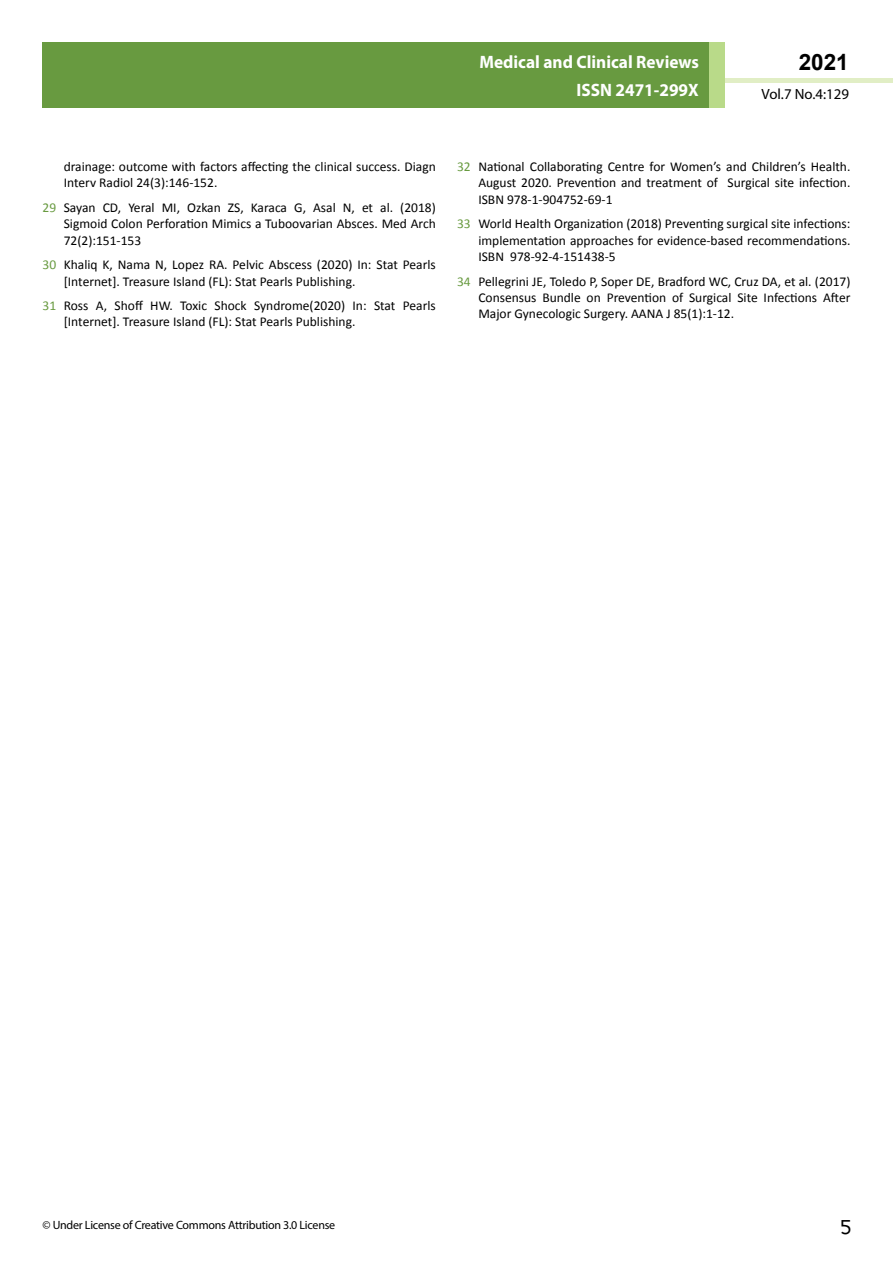
<style>
.page{position:relative;width:893px;height:1263px;background:#fff}
.page>*{position:absolute;margin:0;border:0;box-sizing:border-box;transform-origin:0 0}
.t1{font:25.5px "Tunga";color:#000}
.t2{font:700 22.5px "Arial";color:#000}
.t3{font:700 18px/21.6px "Myriad Pro";color:#fff;text-align:right;scale:.96 1}
.t4{font:14.85px "Myriad Pro";color:#000}
.t5{font:13.5px/16.2px "Calibri";color:#000;text-align:justify}
.t6{font:12px "Myriad Pro";letter-spacing:-.02em;color:#000}
.s1{color:#689a40}
</style>
<div class="page">
<div style="left:43px;top:42px;width:666px;height:66px;background:#689a40"></div>
<div style="left:709px;top:42px;width:16px;height:66px;background:#b9da89"></div>
<hr style="left:725px;top:78px;width:168px;height:4px;background:#e1eec5">
<h3 class="t3" style="left:517px;top:53px;width:198px">ARCHIVOS DE MEDICINA<br>ISSN 1698-9465</h3>
<h2 class="t2" style="left:799px;top:47px;width:52px">2021</h2>
<h3 class="t3" style="left:479px;top:47px;width:230px;line-height:28px">Medical and Clinical Reviews<br>ISSN 2471-299X</h3>
<p class="t4" style="left:762px;top:84px;width:89px">Vol.7 No.4:129</p>
<p class="t5" style="left:64px;top:159px;width:374px">drainage: outcome with factors affecting the clinical success. Diagn<br>Interv Radiol 24(3):146-152.</p>
<p class="t5" style="left:64px;top:200px;width:374px;text-indent:-21px"><span class="s1">29</span> Sayan CD, Yeral MI, Ozkan ZS, Karaca G, Asal N, et al. (2018)<br>Sigmoid Colon Perforation Mimics a Tuboovarian Absces. Med Arch 72(2):151-153</p>
<p class="t5" style="left:64px;top:257px;width:374px;text-indent:-21px"><span class="s1">30</span> Khaliq K, Nama N, Lopez RA. Pelvic Abscess (2020) In: Stat Pearls [Internet]. Treasure Island (FL): Stat Pearls Publishing.</p>
<p class="t5" style="left:64px;top:298px;width:374px;text-indent:-21px"><span class="s1">31</span> Ross A, Shoff HW. Toxic Shock Syndrome(2020) In: Stat Pearls [Internet]. Treasure Island (FL): Stat Pearls Publishing.</p>
<p class="t5" style="left:478px;top:159px;width:374px;text-indent:-21px"><span class="s1">32</span> National Collaborating Centre for Women’s and Children’s Health.<br>August 2020. Prevention and treatment of Surgical site infection.<br>ISBN 978-1-904752-69-1</p>
<p class="t5" style="left:478px;top:216px;width:374px;text-indent:-21px"><span class="s1">33</span> World Health Organization (2018) Preventing surgical site infections: implementation approaches for evidence-based recommendations.<br>ISBN 978-92-4-151438-5</p>
<p class="t5" style="left:478px;top:273px;width:374px;text-indent:-21px"><span class="s1">34</span> Pellegrini JE, Toledo P, Soper DE, Bradford WC, Cruz DA, et al. (2017)<br>Consensus Bundle on Prevention of Surgical Site Infections After Major Gynecologic Surgery. AANA J 85(1):1-12.</p>
<p class="t6" style="left:43px;top:1218px;width:294px">© Under License of Creative Commons Attribution 3.0 License</p>
<h1 class="t1" style="left:840px;top:1210px;width:13px">5</h1>
</div>
